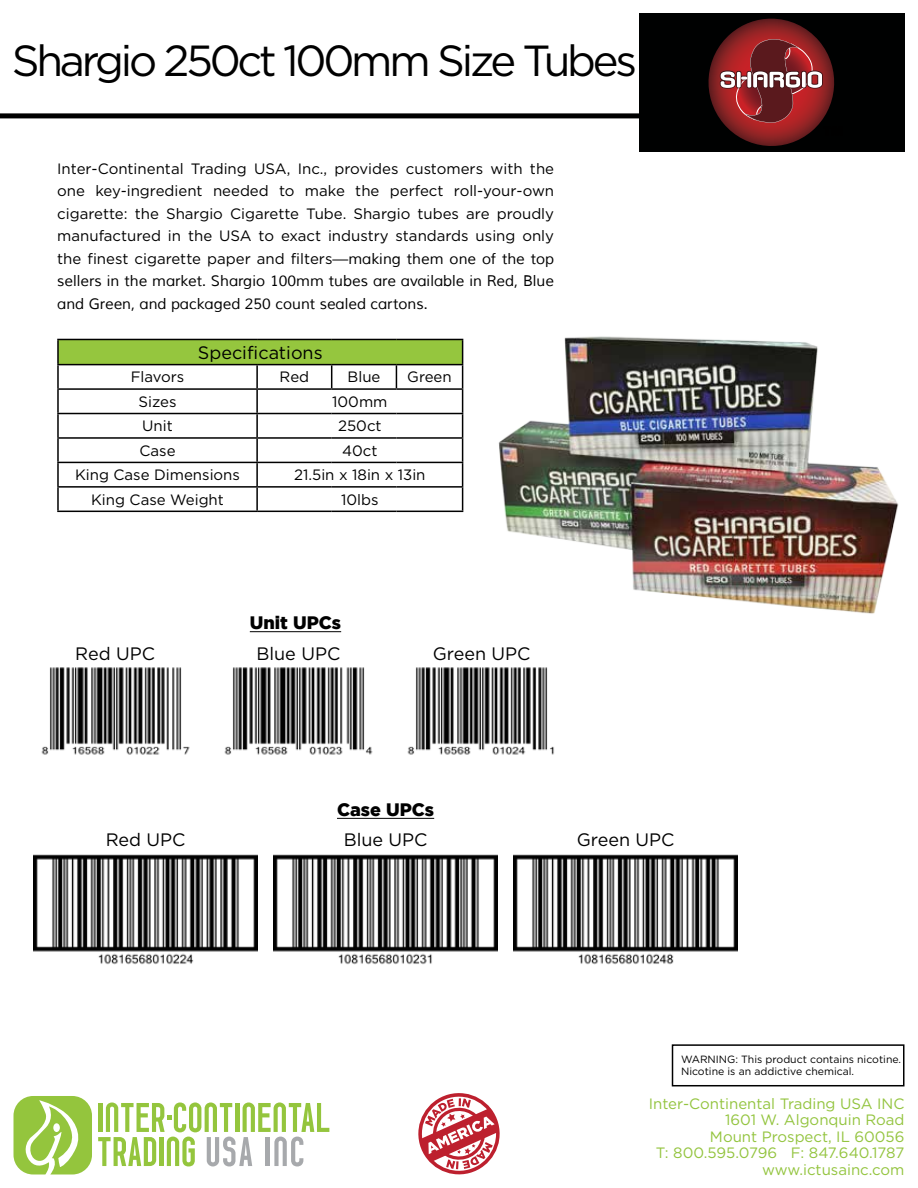
<style>
.page{position:relative;width:918px;height:1188px;background:#fff}
.page>*{position:absolute;margin:0;border:0;box-sizing:border-box;transform-origin:0 0}
.t1{font:43.5px "Gotham";letter-spacing:-.075em;color:#000}
.t2{font:18px "Gotham";color:#000}
.t3{font:900 18px "Gotham";color:#000}
.t4{font:15px/22.5px "Gotham";color:#000;text-align:justify}
.t5{font:15px/16.5px "Gotham";color:#93c43e;text-align:right}
.t6{font:15px/22.5px "Muli";color:#000}
.t7{font:10.5px/12.6px "Gotham";color:#000}
.s1{font-family:"Muli"}
</style>
<div class="page">
<div style="left:0;top:113px;width:645px;height:5px;background:#000"></div>
<svg style="left:14px;top:1096px;width:78px;height:78px"></svg>
<svg style="left:98px;top:1102px;width:231px;height:64px"></svg>
<div style="left:672px;top:1044px;width:232px;height:42px;border:2px solid #000"></div>
<svg style="left:418px;top:1093px;width:82px;height:82px"></svg>
<div style="left:639px;top:14px;width:265px;height:138px;background:#000101"></div>
<svg style="left:708px;top:19px;width:127px;height:127px"></svg>
<div style="left:58px;top:339px;width:405px;height:26px;background:#95c63e"></div>
<hr style="left:57px;top:339px;width:200px;height:1px;background:#000">
<hr style="left:57px;top:340px;width:2px;height:24px;background:#000">
<hr style="left:257px;top:339px;width:75px;height:1px;background:#000">
<hr style="left:332px;top:339px;width:64px;height:1px;background:#000">
<hr style="left:396px;top:339px;width:67px;height:1px;background:#000">
<hr style="left:57px;top:364px;width:200px;height:1px;background:#000">
<hr style="left:57px;top:365px;width:2px;height:23px;background:#000">
<hr style="left:257px;top:364px;width:75px;height:1px;background:#000">
<hr style="left:256px;top:365px;width:2px;height:23px;background:#000">
<hr style="left:332px;top:364px;width:64px;height:1px;background:#000">
<svg style="left:331px;top:365px;width:1px;height:23px"></svg>
<hr style="left:396px;top:364px;width:67px;height:1px;background:#000">
<svg style="left:396px;top:365px;width:1px;height:23px"></svg>
<hr style="left:57px;top:388px;width:200px;height:2px;background:#000">
<hr style="left:57px;top:390px;width:2px;height:23px;background:#000">
<hr style="left:257px;top:388px;width:75px;height:2px;background:#000">
<hr style="left:256px;top:390px;width:2px;height:23px;background:#000">
<hr style="left:332px;top:388px;width:64px;height:2px;background:#000">
<hr style="left:396px;top:388px;width:67px;height:2px;background:#000">
<hr style="left:57px;top:413px;width:200px;height:1px;background:#000">
<hr style="left:57px;top:414px;width:2px;height:23px;background:#000">
<hr style="left:257px;top:413px;width:75px;height:1px;background:#000">
<hr style="left:256px;top:414px;width:2px;height:23px;background:#000">
<hr style="left:332px;top:413px;width:64px;height:1px;background:#000">
<hr style="left:396px;top:413px;width:67px;height:1px;background:#000">
<hr style="left:57px;top:437px;width:200px;height:2px;background:#000">
<hr style="left:57px;top:439px;width:2px;height:23px;background:#000">
<hr style="left:257px;top:437px;width:75px;height:2px;background:#000">
<hr style="left:256px;top:439px;width:2px;height:23px;background:#000">
<hr style="left:332px;top:437px;width:64px;height:2px;background:#000">
<hr style="left:396px;top:437px;width:67px;height:2px;background:#000">
<hr style="left:57px;top:462px;width:200px;height:1px;background:#000">
<hr style="left:57px;top:463px;width:2px;height:23px;background:#000">
<hr style="left:257px;top:462px;width:75px;height:1px;background:#000">
<hr style="left:256px;top:463px;width:2px;height:23px;background:#000">
<hr style="left:332px;top:462px;width:64px;height:1px;background:#000">
<hr style="left:396px;top:462px;width:67px;height:1px;background:#000">
<hr style="left:57px;top:486px;width:200px;height:2px;background:#000">
<hr style="left:57px;top:488px;width:2px;height:23px;background:#000">
<hr style="left:257px;top:486px;width:75px;height:2px;background:#000">
<hr style="left:256px;top:488px;width:2px;height:23px;background:#000">
<hr style="left:332px;top:486px;width:64px;height:2px;background:#000">
<hr style="left:396px;top:486px;width:67px;height:2px;background:#000">
<svg style="left:462px;top:340px;width:1px;height:171px"></svg>
<hr style="left:57px;top:511px;width:200px;height:1px;background:#000">
<hr style="left:257px;top:511px;width:75px;height:1px;background:#000">
<hr style="left:332px;top:511px;width:64px;height:1px;background:#000">
<hr style="left:396px;top:511px;width:67px;height:1px;background:#000">
<hr style="left:337px;top:818px;width:97px;height:1px;background:#000">
<hr style="left:250px;top:631px;width:91px;height:1px;background:#000">
<img style="left:224px;top:667px;width:149px;height:88px">
<img style="left:407px;top:667px;width:147px;height:88px">
<img style="left:41px;top:667px;width:149px;height:88px">
<img style="left:33px;top:854px;width:225px;height:111px">
<img style="left:273px;top:854px;width:225px;height:111px">
<img style="left:513px;top:854px;width:225px;height:111px">
<img style="left:498px;top:336px;width:401px;height:278px">
<h1 class="t1" style="left:12px;top:37px;width:627px">Shargio 250ct 100mm Size Tubes</h1>
<p class="t4" style="left:57px;top:157px;width:498px">Inter-Continental Trading USA, Inc., provides customers with the one key-ingredient needed to make the perfect roll-your-own cigarette: the Shargio Cigarette Tube. Shargio tubes are proudly manufactured in the USA to exact industry standards using only the finest cigarette paper and filters<span class="s1">—making them one of the top</span></p>
<p class="t6" style="left:57px;top:270px;width:498px">sellers in the market. Shargio 100mm tubes are available in Red, Blue and Green, and packaged 250 count sealed cartons.</p>
<p class="t2" style="left:198px;top:342px;width:126px">Specifications</p>
<p class="t4" style="left:131px;top:365px;width:55px">Flavors</p>
<p class="t4" style="left:280px;top:365px;width:31px">Red</p>
<p class="t4" style="left:348px;top:365px;width:34px">Blue</p>
<p class="t4" style="left:407px;top:365px;width:46px">Green</p>
<p class="t4" style="left:139px;top:390px;width:40px">Sizes</p>
<p class="t4" style="left:332px;top:390px;width:57px">100mm</p>
<p class="t4" style="left:142px;top:414px;width:32px">Unit</p>
<p class="t4" style="left:338px;top:414px;width:45px">250ct</p>
<p class="t4" style="left:140px;top:439px;width:38px">Case</p>
<p class="t4" style="left:342px;top:439px;width:37px">40ct</p>
<p class="t4" style="left:75px;top:463px;width:166px">King Case Dimensions</p>
<p class="t4" style="left:294px;top:463px;width:133px">21.5in x 18in x 13in</p>
<p class="t4" style="left:91px;top:488px;width:134px">King Case Weight</p>
<p class="t4" style="left:341px;top:488px;width:39px">10lbs</p>
<p class="t3" style="left:250px;top:613px;width:93px">Unit UPCs</p>
<p class="t2" style="left:75px;top:644px;width:81px">Red UPC</p>
<p class="t2" style="left:256px;top:644px;width:85px">Blue UPC</p>
<p class="t2" style="left:433px;top:644px;width:99px">Green UPC</p>
<p class="t3" style="left:337px;top:799px;width:99px">Case UPCs</p>
<p class="t2" style="left:106px;top:830px;width:81px">Red UPC</p>
<p class="t2" style="left:344px;top:830px;width:85px">Blue UPC</p>
<p class="t2" style="left:577px;top:830px;width:99px">Green UPC</p>
<p class="t7" style="left:681px;top:1053px;width:222px">WARNING: This product contains nicotine.<br>Nicotine is an addictive chemical.</p>
<p class="t5" style="left:649px;top:1095px;width:257px">Inter-Continental Trading USA INC<br>1601 W. Algonquin Road<br>Mount Prospect, IL 60056<br>T: 800.595.0796 F: 847.640.1787 www.ictusainc.com</p>
</div>
